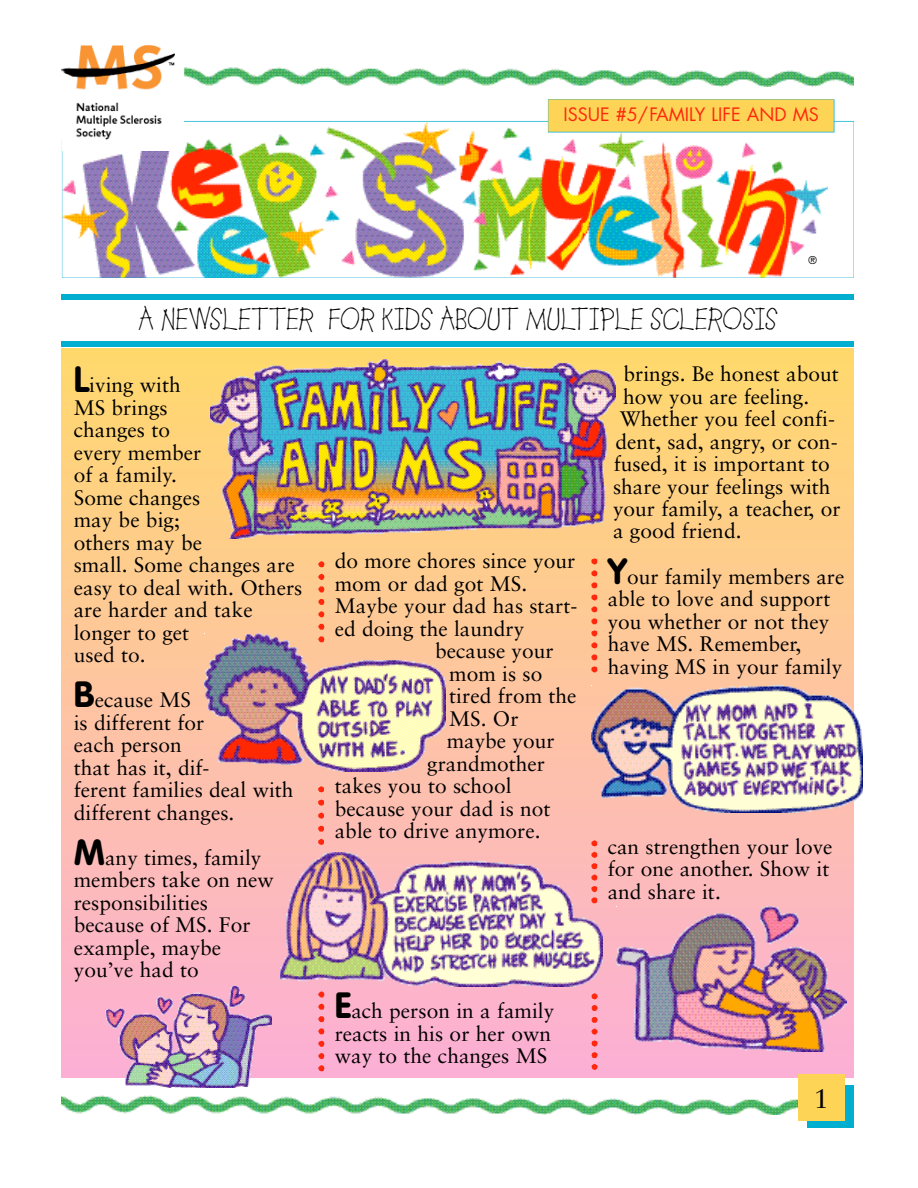
<style>
.page{position:relative;width:918px;height:1188px;background:#fff}
.page>*{position:absolute;margin:0;border:0;box-sizing:border-box;transform-origin:0 0}
.t1{font:30px "Lemonade";color:#000}
.t2{font:27px "Sabon";color:#000}
.t3{font:21px/22.5px "Sabon";color:#000}
.t4{font:18px "Futura";color:#ff280d}
.t5{font:10.5px "Futura";color:#000}
.s1{font-family:"VAG Rounded";font-weight:700;font-size:36px}
</style>
<div class="page">
<img style="left:62px;top:1095px;width:736px;height:19px">
<div style="left:807px;top:1086px;width:47px;height:42px;background:#00aed0"></div>
<img style="left:184px;top:67px;width:670px;height:19px">
<div style="left:62px;top:294px;width:792px;height:6px;background:#00aed0"></div>
<img style="left:62px;top:121px;width:792px;height:157px">
<div style="left:548px;top:99px;width:286px;height:33px;background:#fed457"></div>
<div style="left:62px;top:45px;width:122px;height:105px;background:#fff"></div>
<img style="left:62px;top:45px;width:112px;height:95px">
<div style="left:62px;top:341px;width:792px;height:6px;background:#00aed0"></div>
<img style="left:62px;top:348px;width:792px;height:729px">
<img style="left:210px;top:359px;width:406px;height:180px">
<img style="left:591px;top:685px;width:272px;height:128px">
<svg style="left:318px;top:786px;width:6px;height:59px"></svg>
<svg style="left:318px;top:991px;width:6px;height:80px"></svg>
<svg style="left:591px;top:993px;width:7px;height:77px"></svg>
<svg style="left:318px;top:561px;width:6px;height:73px"></svg>
<svg style="left:591px;top:840px;width:6px;height:13px"></svg>
<svg style="left:591px;top:558px;width:6px;height:114px"></svg>
<img style="left:204px;top:634px;width:241px;height:138px">
<img style="left:106px;top:986px;width:165px;height:101px">
<div style="left:798px;top:1074px;width:47px;height:47px;background:#fed457"></div>
<img style="left:281px;top:853px;width:322px;height:133px">
<img style="left:617px;top:906px;width:229px;height:146px">
<p class="t4" style="left:563px;top:106px;width:257px">ISSUE #5/FAMILY LIFE AND MS</p>
<p class="t5" style="left:809px;top:255px;width:10px">®</p>
<h1 class="t1" style="left:138px;top:309px;width:641px">A NEWSLETTER FOR KIDS ABOUT MULTIPLE SCLEROSIS</h1>
<p class="t3" style="left:74px;top:376px;width:230px"><span class="s1">L</span>iving with<br>MS brings<br>changes to<br>every member<br>of a family.<br>Some changes<br>may be big;<br>others may be<br>small. Some changes are easy to deal with. Others are harder and take longer to get<br>used to.</p>
<p class="t3" style="left:74px;top:691px;width:221px"><span class="s1">B</span>ecause MS<br>is different for<br>each person<br>that has it, dif-<br>ferent families deal with different changes.</p>
<p class="t3" style="left:74px;top:848px;width:202px"><span class="s1">M</span>any times, family members take on new responsibilities because of MS. For example, maybe you’ve had to</p>
<p class="t3" style="left:624px;top:364px;width:217px">brings. Be honest about</p>
<p class="t3" style="left:623px;top:387px;width:188px">how you are feeling.</p>
<p class="t3" style="left:620px;top:409px;width:217px">Whether you feel confi-</p>
<p class="t3" style="left:616px;top:432px;width:224px">dent, sad, angry, or con-</p>
<p class="t3" style="left:614px;top:454px;width:218px">fused, it is important to</p>
<p class="t3" style="left:613px;top:477px;width:219px">share your feelings with</p>
<p class="t3" style="left:613px;top:499px;width:229px">your family, a teacher, or</p>
<p class="t3" style="left:613px;top:522px;width:130px">a good friend.</p>
<p class="t3" style="left:608px;top:567px;width:238px"><span class="s1">Y</span>our family members are able to love and support you whether or not they have MS. Remember, having MS in your family</p>
<p class="t3" style="left:335px;top:552px;width:242px">do more chores since your</p>
<p class="t3" style="left:335px;top:574px;width:194px">mom or dad got MS.</p>
<p class="t3" style="left:335px;top:597px;width:244px">Maybe your dad has start-</p>
<p class="t3" style="left:335px;top:619px;width:191px">ed doing the laundry</p>
<p class="t3" style="left:435px;top:642px;width:120px">because your</p>
<p class="t3" style="left:449px;top:664px;width:95px">mom is so</p>
<p class="t3" style="left:449px;top:687px;width:129px">tired from the</p>
<p class="t3" style="left:449px;top:709px;width:71px">MS. Or</p>
<p class="t3" style="left:447px;top:732px;width:109px">maybe your</p>
<p class="t3" style="left:427px;top:754px;width:119px">grandmother</p>
<p class="t3" style="left:335px;top:777px;width:178px">takes you to school</p>
<p class="t3" style="left:335px;top:799px;width:217px">because your dad is not</p>
<p class="t3" style="left:335px;top:822px;width:207px">able to drive anymore.</p>
<p class="t3" style="left:608px;top:837px;width:226px">can strengthen your love for one another. Show it and share it.</p>
<p class="t3" style="left:335px;top:1002px;width:221px"><span class="s1">E</span>ach person in a family reacts in his or her own way to the changes MS</p>
<p class="t2" style="left:814px;top:1087px;width:17px">1</p>
</div>
